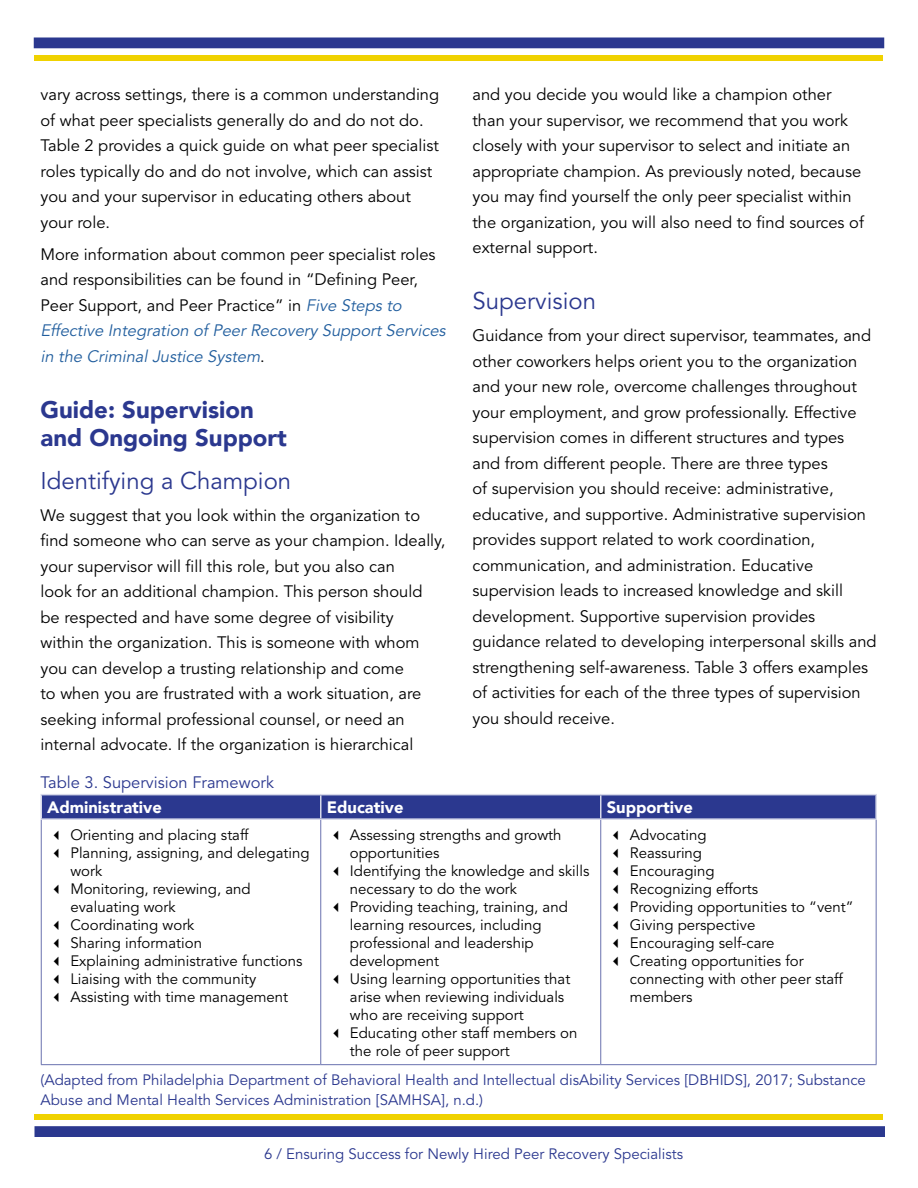
<style>
.page{position:relative;width:918px;height:1188px;background:#fff}
.page>*{position:absolute;margin:0;border:0;box-sizing:border-box;transform-origin:0 0}
.t1{font:900 24px/28.8px "Avenir LT";color:#2b388f}
.t2{font:24px "Avenir LT Std";color:#2b388f}
.t3{font:16.5px/25.5px "Avenir LT Std";color:#000}
.t4{font:900 16.5px "Avenir LT";color:#fff}
.t5{font:16.5px "Avenir LT Std";color:#2b388f}
.t6{font:15px/18px "Avenir LT Std";color:#000}
.t7{font:15px/19.5px "Avenir LT Std";color:#2b388f}
.s1{font-style:italic;color:#215e9e}
</style>
<div class="page">
<div style="left:34px;top:38px;width:850px;height:10px;background:#2b388f"></div>
<div style="left:34px;top:55px;width:849px;height:5px;background:#f0d200"></div>
<div style="left:34px;top:1126px;width:851px;height:11px;background:#2b388f;border:2px solid #2b388f"></div>
<div style="left:34px;top:1114px;width:849px;height:6px;background:#f0d200"></div>
<div style="left:42px;top:795px;width:833px;height:23px;background:#2b388f"></div>
<hr style="left:40px;top:794px;width:281px;height:1px;background:#d7d9ea">
<hr style="left:40px;top:795px;width:2px;height:23px;background:#d7d9ea">
<hr style="left:321px;top:794px;width:280px;height:1px;background:#d7d9ea">
<hr style="left:320px;top:795px;width:2px;height:23px;background:#d7d9ea">
<hr style="left:601px;top:794px;width:276px;height:1px;background:#d7d9ea">
<hr style="left:600px;top:795px;width:2px;height:23px;background:#d7d9ea">
<hr style="left:875px;top:795px;width:2px;height:23px;background:#d7d9ea">
<hr style="left:40px;top:818px;width:281px;height:2px;background:#d7d9ea">
<hr style="left:321px;top:818px;width:280px;height:2px;background:#d7d9ea">
<hr style="left:601px;top:818px;width:276px;height:2px;background:#d7d9ea">
<hr style="left:41px;top:820px;width:1px;height:244px;background:#6972af">
<hr style="left:320px;top:820px;width:1px;height:244px;background:#6972af">
<hr style="left:600px;top:820px;width:1px;height:244px;background:#6972af">
<hr style="left:876px;top:820px;width:1px;height:244px;background:#6972af">
<hr style="left:41px;top:1064px;width:280px;height:1px;background:#6972af">
<hr style="left:321px;top:1064px;width:280px;height:1px;background:#6972af">
<hr style="left:601px;top:1064px;width:276px;height:1px;background:#6972af">
<p class="t3" style="left:40px;top:82px;width:400px">vary across settings, there is a common understanding of what peer specialists generally do and do not do.<br>Table 2 provides a quick guide on what peer specialist roles typically do and do not involve, which can assist you and your supervisor in educating others about your role.</p>
<p class="t3" style="left:473px;top:82px;width:393px">and you decide you would like a champion other than your supervisor, we recommend that you work closely with your supervisor to select and initiate an appropriate champion. As previously noted, because you may find yourself the only peer specialist within the organization, you will also need to find sources of external support.</p>
<h1 class="t2" style="left:472px;top:287px;width:125px">Supervision</h1>
<p class="t3" style="left:472px;top:323px;width:406px">Guidance from your direct supervisor, teammates, and other coworkers helps orient you to the organization and your new role, overcome challenges throughout your employment, and grow professionally. Effective supervision comes in different structures and types<br>and from different people. There are three types<br>of supervision you should receive: administrative, educative, and supportive. Administrative supervision provides support related to work coordination, communication, and administration. Educative supervision leads to increased knowledge and skill development. Supportive supervision provides guidance related to developing interpersonal skills and strengthening self-awareness. Table 3 offers examples of activities for each of the three types of supervision you should receive.</p>
<p class="t3" style="left:40px;top:242px;width:410px">More information about common peer specialist roles and responsibilities can be found in “Defining Peer, Peer Support, and Peer Practice” in <span class="s1">Five Steps to Effective Integration of PeerRecovery SupportServices in the Criminal Justice System</span>.</p>
<h1 class="t1" style="left:40px;top:395px;width:248px">Guide: Supervision and Ongoing Support</h1>
<h1 class="t2" style="left:40px;top:467px;width:252px">Identifying a Champion</h1>
<p class="t3" style="left:40px;top:503px;width:406px">We suggest that you look within the organization to find someone who can serve as your champion. Ideally, your supervisor will fill this role, but you also can<br>look for an additional champion. This person should be respected and have some degree of visibility<br>within the organization. This is someone with whom you can develop a trusting relationship and come<br>to when you are frustrated with a work situation, are seeking informal professional counsel, or need an internal advocate. If the organization is hierarchical</p>
<p class="t5" style="left:40px;top:773px;width:235px">Table 3. Supervision Framework</p>
<p class="t4" style="left:47px;top:797px;width:116px">Administrative</p>
<p class="t4" style="left:327px;top:797px;width:78px">Educative</p>
<p class="t4" style="left:607px;top:797px;width:88px">Supportive</p>
<p class="t6" style="left:70px;top:826px;width:241px">Orienting and placing staff<br>Planning, assigning, and delegating work<br>Monitoring, reviewing, and evaluating work<br>Coordinating work<br>Sharing information<br>Explaining administrative functions<br>Liaising with the community<br>Assisting with time management</p>
<p class="t6" style="left:350px;top:826px;width:241px">Assessing strengths and growth opportunities<br>Identifying the knowledge and skills necessary to do the work<br>Providing teaching, training, and learning resources, including professional and leadership development<br>Using learning opportunities that arise when reviewing individuals who are receiving support<br>Educating other staff members on the role of peer support</p>
<p class="t6" style="left:630px;top:826px;width:225px">Advocating<br>Reassuring<br>Encouraging<br>Recognizing efforts<br>Providing opportunities to “vent”<br>Giving perspective<br>Encouraging self-care<br>Creating opportunities for connecting with other peer staff members</p>
<p class="t7" style="left:41px;top:1071px;width:827px">(Adapted from Philadelphia Department of Behavioral Health and Intellectual disAbility Services [DBHIDS], 2017; Substance<br>Abuse and Mental Health Services Administration [SAMHSA], n.d.)</p>
<p class="t7" style="left:264px;top:1144px;width:421px">6 / Ensuring Success for Newly Hired Peer Recovery Specialists</p>
</div>
